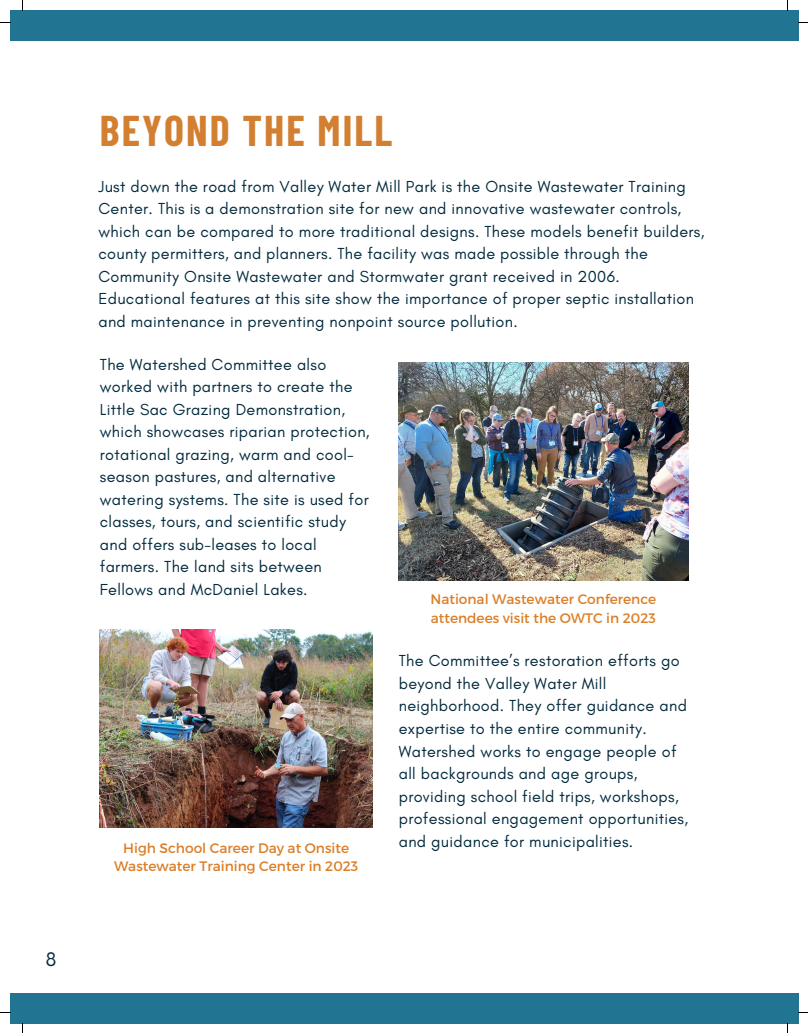
<style>
.page{position:relative;width:808px;height:1033px;background:#fff}
.page>*{position:absolute;margin:0;border:0;box-sizing:border-box;transform-origin:0 0}
.t1{font:700 42px "Barlow Condensed";letter-spacing:.05em;color:#d37f31}
.t2{font:20px "Glacial Indifference";color:#022a3d}
.t3{font:16.25px/22.5px "Glacial Indifference";letter-spacing:.02em;color:#022a3d}
.t4{font:13.75px/18.8px "Montserrat";color:#db7e27}
</style>
<div class="page">
<div style="left:10px;top:10px;width:788px;height:31px;background:#217492"></div>
<div style="left:10px;top:993px;width:788px;height:30px;background:#217492"></div>
<img style="left:398px;top:362px;width:290px;height:218px">
<img style="left:99px;top:630px;width:273px;height:197px">
<p class="t2" style="left:46px;top:946px;width:12px">8</p>
<h2 class="t1" style="left:100px;top:103px;width:294px">BEYOND THE MILL</h2>
<h2 class="t3" style="left:98px;top:175px;width:607px">Just down the road from Valley Water Mill Park is the Onsite Wastewater Training Center. This is a demonstration site for new and innovative wastewater controls, which can be compared to more traditional designs. These models benefit builders, county permitters, and planners. The facility was made possible through the Community Onsite Wastewater and Stormwater grant received in 2006.<br>Educational features at this site show the importance of proper septic installation and maintenance in preventing nonpoint source pollution.</h2>
<p class="t3" style="left:100px;top:353px;width:271px">The Watershed Committee also worked with partners to create the Little Sac Grazing Demonstration, which showcases riparian protection, rotational grazing, warm and cool&shy;season pastures, and alternative watering systems. The site is used for classes, tours, and scientific study and offers sub-leases to local farmers. The land sits between Fellows and McDaniel Lakes.</p>
<h2 class="t4" style="left:114px;top:837px;width:246px;text-align:center">High School Career Day at Onsite<br>Wastewater Training Center in 2023</h2>
<p class="t4" style="left:430px;top:589px;width:227px">National Wastewater Conference attendees visit the OWTC in 2023</p>
<h1 class="t3" style="left:399px;top:649px;width:291px">The Committee’s restoration efforts go beyond the Valley Water Mill neighborhood. They offer guidance and expertise to the entire community.<br>Watershed works to engage people of all backgrounds and age groups, providing school field trips, workshops, professional engagement opportunities, and guidance for municipalities.</h1>
</div>
